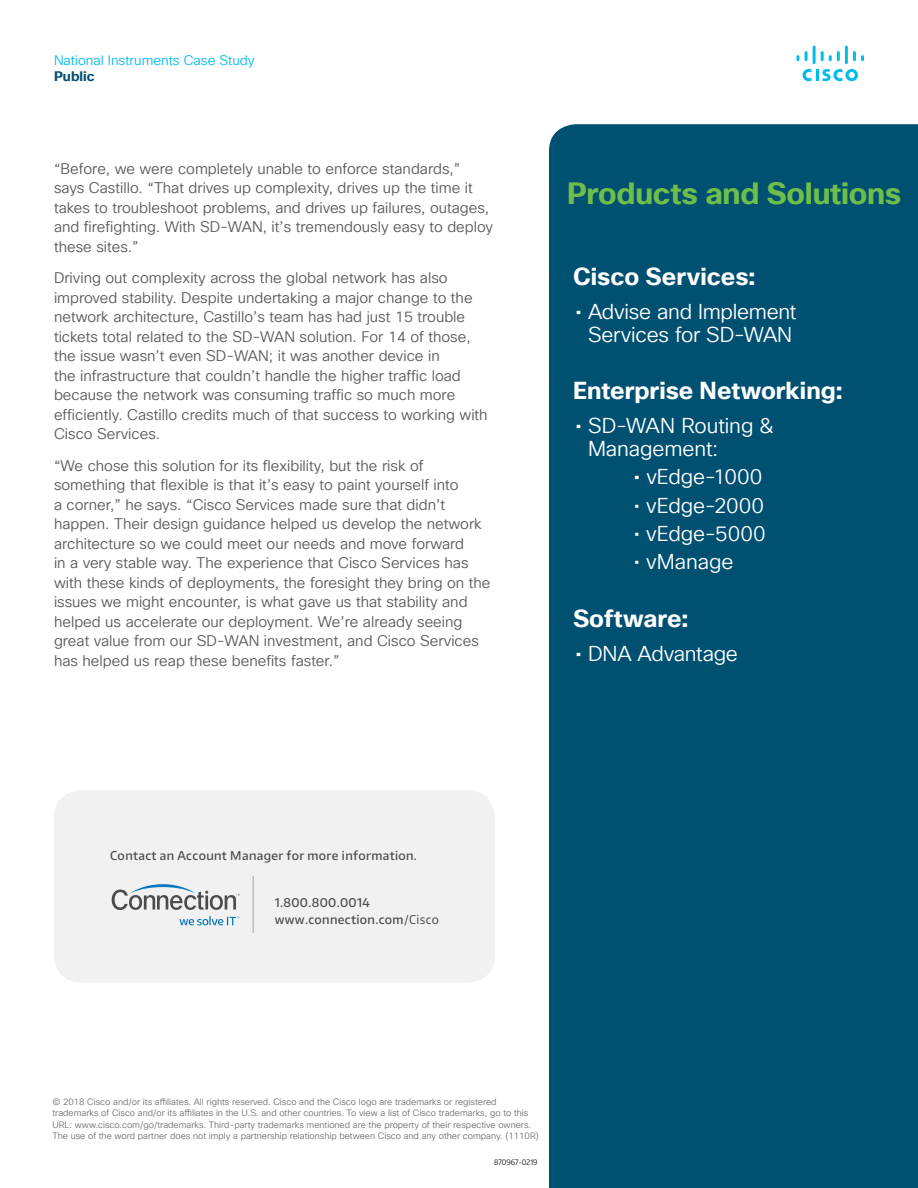
<style>
.page{position:relative;width:918px;height:1188px;background:#fff}
.page>*{position:absolute;margin:0;border:0;box-sizing:border-box;transform-origin:0 0}
.t1{font:700 30px "Cisco Sans TT";letter-spacing:-.01em;color:#6ebe4a}
.t2{font:700 24px "Cisco Sans TT";color:#fff}
.t3{font:21px/22.5px "Cisco Sans TT Light";letter-spacing:-.01em;color:#fff;text-align:center}
.t4{font:15px/19.5px "Cisco Sans TT Light";color:#58595b}
.t5{font:13.5px "Cisco Sans TT Light";color:#00bceb}
.t6{font:700 13.5px "Cisco Sans TT";color:#005072}
.t7{font:500 12px/16.8px "Encode Sans Normal";letter-spacing:.03em;color:#4b4c4d}
.t8{font:9px/11.2px "Cisco Sans TT Light";color:#6d6e71}
.t9{font:7.5px "Encode Sans Narrow";color:#231f20}
.s1{font-family:"Cisco Sans TT"}
.s2{font-weight:400}
</style>
<div class="page">
<svg style="left:803px;top:69px;width:55px;height:12px"></svg>
<svg style="left:797px;top:55px;width:2px;height:6px"></svg>
<svg style="left:805px;top:51px;width:3px;height:10px"></svg>
<hr style="left:813px;top:46px;width:3px;height:18px;background:#00bceb">
<svg style="left:821px;top:51px;width:19px;height:10px"></svg>
<hr style="left:845px;top:46px;width:3px;height:18px;background:#00bceb">
<svg style="left:853px;top:51px;width:11px;height:10px"></svg>
<div style="left:549px;top:124px;width:369px;height:1064px;background:#005072"></div>
<div style="left:54px;top:790px;width:441px;height:192px;background:#f1f1f2;border-radius:27px"></div>
<hr style="left:253px;top:876px;width:1px;height:57px;background:#a3a4a8">
<svg style="left:179px;top:916px;width:60px;height:9px"></svg>
<svg style="left:112px;top:884px;width:127px;height:26px"></svg>
<p class="t5" style="left:54px;top:51px;width:202px">National Instruments Case Study</p>
<p class="t6" style="left:54px;top:67px;width:42px">Public</p>
<p class="t4" style="left:54px;top:159px;width:441px">“Before, we were completely unable to enforce standards,” says Castillo. “That drives up complexity, drives up the time it takes to troubleshoot problems, and drives up failures, outages, and firefighting. With SD-WAN, it’s tremendously easy to deploy these sites.”</p>
<p class="t4" style="left:54px;top:269px;width:435px">Driving out complexity across the global network has also improved stability. Despite undertaking a major change to the network architecture, Castillo’s team has had just 15 trouble tickets total related to the SD-WAN solution. For 14 of those, the issue wasn’t even SD-WAN; it was another device in<br>the infrastructure that couldn’t handle the higher traffic load because the network was consuming traffic so much more efficiently. Castillo credits much of that success to working with Cisco Services.</p>
<p class="t4" style="left:54px;top:456px;width:438px">“We chose this solution for its flexibility, but the risk of something that flexible is that it’s easy to paint yourself into<br>a corner,” he says. “Cisco Services made sure that didn’t happen. Their design guidance helped us develop the network architecture so we could meet our needs and move forward<br>in a very stable way. The experience that Cisco Services has with these kinds of deployments, the foresight they bring on the issues we might encounter, is what gave us that stability and helped us accelerate our deployment. We’re already seeing great value from our SD-WAN investment, and Cisco Services has helped us reap these benefits faster.”</p>
<h1 class="t1" style="left:567px;top:174px;width:336px">Products and Solutions</h1>
<h2 class="t2" style="left:573px;top:260px;width:184px">Cisco Services:</h2>
<h3 class="t3" style="left:575px;top:301px;width:223px"><span class="s1">•</span> Advise and Implement<br>Services for SD-WAN</h3>
<h2 class="t2" style="left:573px;top:374px;width:271px">Enterprise Networking:</h2>
<h3 class="t3" style="left:588px;top:415px;width:187px;text-align:left;text-indent:-13px"><span class="s1">•</span> SD-WAN Routing &amp;<br>Management:</h3>
<h3 class="t3" style="left:634px;top:466px;width:130px"><span class="s1">•</span> vEdge-1000</h3>
<h3 class="t3" style="left:634px;top:495px;width:132px">• vEdge-2000</h3>
<h3 class="t3" style="left:634px;top:523px;width:133px">• vEdge-5000</h3>
<h3 class="t3" style="left:634px;top:552px;width:101px">• vManage</h3>
<h2 class="t2" style="left:573px;top:602px;width:117px">Software:</h2>
<h3 class="t3" style="left:575px;top:643px;width:164px"><span class="s1">•</span> DNA Advantage</h3>
<p class="t7" style="left:110px;top:847px;width:308px">Contact an Account Manager for more information.</p>
<p class="t7" style="left:275px;top:894px;width:166px">1.800.800.0014 www.connection.com<span class="s2">/Cisco</span></p>
<p class="t8" style="left:52px;top:1097px;width:488px">© 2018 Cisco and/or its affiliates. All rights reserved. Cisco and the Cisco logo are trademarks or registered trademarks of Cisco and/or its affiliates in the U.S. and other countries. To view a list of Cisco trademarks, go to this URL: www.cisco.com/go/trademarks. Third-party trademarks mentioned are the property of their respective owners.<br>The use of the word partner does not imply a partnership relationship between Cisco and any other company. (1110R)</p>
<p class="t9" style="left:494px;top:1157px;width:45px">870967-0219</p>
</div>
